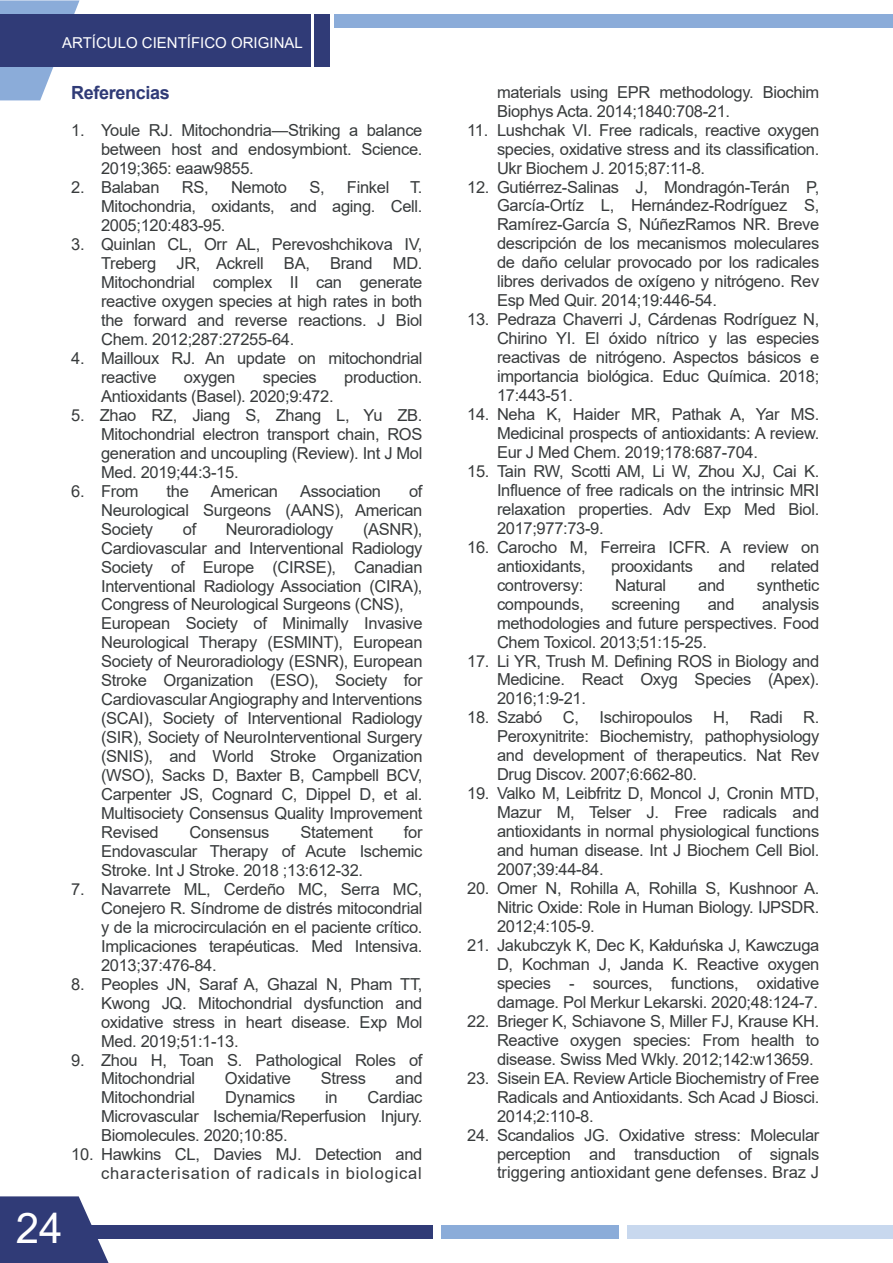
<style>
.page{position:relative;width:893px;height:1263px;background:#fff}
.page>*{position:absolute;margin:0;border:0;box-sizing:border-box;transform-origin:0 0}
.t1{font:42.15px "Arial";color:#fff}
.t2{font:700 18.15px "Arial";letter-spacing:-.02em;color:#303b77}
.t3{font:16.5px/18.9px "Arial";letter-spacing:-.02em;color:#383b3c;text-align:justify}
.t4{font:16.5px/18.9px "Arial";letter-spacing:.05em;color:#383b3c;text-align:right}
.t5{font:15px "Arial";color:#fff}
</style>
<div class="page">
<svg style="left:0;top:0;width:80px;height:100px"></svg>
<div style="left:0;top:14px;width:310px;height:52px;background:#303b77"></div>
<div style="left:314px;top:14px;width:15px;height:52px;background:#303b77"></div>
<div style="left:334px;top:14px;width:559px;height:14px;background:#8bacd9"></div>
<div style="left:79px;top:1224px;width:353px;height:14px;background:#303b77"></div>
<div style="left:441px;top:1224px;width:177px;height:14px;background:#8bacd9"></div>
<div style="left:628px;top:1224px;width:265px;height:14px;background:#c8d8ee"></div>
<svg style="left:0;top:1196px;width:109px;height:67px"></svg>
<p class="t5" style="left:62px;top:32px;width:242px">ARTÍCULO CIENTÍFICO ORIGINAL</p>
<p class="t2" style="left:71px;top:79px;width:100px">Referencias</p>
<p class="t3" style="left:101px;top:121px;width:323px;text-indent:-30px">1. Youle RJ. Mitochondria—Striking a balance between host and endosymbiont. Science.<br>2019;365: eaaw9855.</p>
<p class="t3" style="left:71px;top:178px;width:90px">2. Balaban</p>
<p class="t3" style="left:182px;top:178px;width:28px">RS,</p>
<p class="t3" style="left:231px;top:178px;width:58px">Nemoto</p>
<p class="t3" style="left:309px;top:178px;width:17px">S,</p>
<p class="t3" style="left:347px;top:178px;width:44px">Finkel</p>
<p class="t3" style="left:101px;top:178px;width:323px;text-indent:309px">T.<br>Mitochondria, oxidants, and aging. Cell.<br>2005;120:483-95.</p>
<p class="t3" style="left:101px;top:235px;width:323px;text-indent:-30px">3. Quinlan CL, Orr AL, Perevoshchikova IV, Treberg JR, Ackrell BA, Brand MD.<br>Mitochondrial complex II can generate reactive oxygen species at high rates in both the forward and reverse reactions. J Biol Chem. 2012;287:27255-64.</p>
<p class="t3" style="left:101px;top:349px;width:323px;text-indent:-30px">4. Mailloux RJ. An update on mitochondrial reactive</p>
<p class="t3" style="left:184px;top:368px;width:53px">oxygen</p>
<p class="t3" style="left:263px;top:368px;width:55px">species</p>
<p class="t3" style="left:344px;top:368px;width:80px">production.</p>
<p class="t3" style="left:101px;top:386px;width:234px">Antioxidants (Basel). 2020;9:472.</p>
<p class="t3" style="left:101px;top:405px;width:323px;text-indent:-30px">5. Zhao RZ, Jiang S, Zhang L, Yu ZB.<br>Mitochondrial electron transport chain, ROS generation and uncoupling (Review). Int J Mol Med. 2019;44:3-15.</p>
<p class="t3" style="left:71px;top:481px;width:69px">6. From</p>
<p class="t3" style="left:167px;top:481px;width:24px">the</p>
<p class="t3" style="left:211px;top:481px;width:69px">American</p>
<p class="t3" style="left:300px;top:481px;width:83px">Association</p>
<p class="t3" style="left:101px;top:481px;width:323px;text-indent:308px">of Neurological Surgeons (AANS), American Society</p>
<p class="t3" style="left:101px;top:519px;width:323px;text-align:left;text-indent:262px">(ASNR), Cardiovascular and Interventional Radiology Society of Europe (CIRSE), Canadian Interventional Radiology Association (CIRA), Congress of Neurological Surgeons (CNS), European Society of Minimally Invasive Neurological Therapy (ESMINT), European Society of Neuroradiology (ESNR), European Stroke Organization (ESO), Society for Cardiovascular Angiography and Interventions (SCAI), Society of Interventional Radiology (SIR), Society of NeuroInterventional Surgery (SNIS), and World Stroke Organization (WSO), Sacks D, Baxter B, Campbell BCV, Carpenter JS, Cognard C, Dippel D, et al.<br>Multisociety Consensus Quality Improvement Revised</p>
<p class="t3" style="left:183px;top:519px;width:15px">of</p>
<p class="t3" style="left:226px;top:519px;width:109px">Neuroradiology</p>
<p class="t3" style="left:101px;top:823px;width:323px;text-indent:303px">for Endovascular Therapy of Acute Ischemic Stroke. Int J Stroke. 2018 ;13:612-32.</p>
<p class="t3" style="left:101px;top:879px;width:323px;text-indent:-30px">7. Navarrete ML, Cerdeño MC, Serra MC, Conejero R. Síndrome de distrés mitocondrial y de la microcirculación en el paciente crítico.<br>Implicaciones terapéuticas. Med Intensiva.<br>2013;37:476-84.</p>
<p class="t3" style="left:101px;top:974px;width:323px;text-indent:-30px">8. Peoples JN, Saraf A, Ghazal N, Pham TT, Kwong JQ. Mitochondrial dysfunction and oxidative stress in heart disease. Exp Mol Med. 2019;51:1-13.</p>
<p class="t3" style="left:101px;top:1050px;width:323px;text-indent:-30px">9. Zhou H, Toan S. Pathological Roles of<br>Mitochondrial</p>
<p class="t3" style="left:190px;top:823px;width:81px">Consensus</p>
<p class="t3" style="left:300px;top:823px;width:74px">Statement</p>
<p class="t3" style="left:225px;top:1069px;width:68px">Oxidative</p>
<p class="t3" style="left:321px;top:1069px;width:47px">Stress</p>
<p class="t3" style="left:396px;top:1069px;width:28px">and</p>
<h1 class="t1" style="left:16px;top:1199px;width:48px">24</h1>
<p class="t3" style="left:101px;top:1088px;width:323px;text-indent:267px">Cardiac Microvascular Ischemia/Reperfusion Injury.<br>Biomolecules. 2020;10:85.</p>
<p class="t4" style="left:71px;top:1145px;width:353px">10. Hawkins CL, Davies MJ. Detection and characterisation of radicals in biological</p>
<p class="t3" style="left:101px;top:1088px;width:96px">Mitochondrial</p>
<p class="t3" style="left:225px;top:1088px;width:72px">Dynamics</p>
<p class="t3" style="left:325px;top:1088px;width:14px">in</p>
<p class="t3" style="left:497px;top:82px;width:324px">materials using EPR methodology. Biochim<br>Biophys Acta. 2014;1840:708-21.</p>
<p class="t3" style="left:497px;top:120px;width:324px;text-indent:-30px">11. Lushchak VI. Free radicals, reactive oxygen species, oxidative stress and its classification.<br>Ukr Biochem J. 2015;87:11-8.</p>
<p class="t3" style="left:497px;top:177px;width:324px;text-indent:-30px">12. Gutiérrez-Salinas J, Mondragón-Terán P, García-Ortíz L, Hernández-Rodríguez S, Ramírez-García S, NúñezRamos NR. Breve descripción de los mecanismos moleculares de daño celular provocado por los radicales libres derivados de oxígeno y nitrógeno. Rev Esp Med Quir. 2014;19:446-54.</p>
<p class="t3" style="left:497px;top:310px;width:324px;text-indent:-30px">13. Pedraza Chaverri J, Cárdenas Rodríguez N, Chirino YI. El óxido nítrico y las especies reactivas de nitrógeno. Aspectos básicos e importancia biológica. Educ Química. 2018; 17:443-51.</p>
<p class="t3" style="left:497px;top:405px;width:324px;text-indent:-30px">14. Neha K, Haider MR, Pathak A, Yar MS.<br>Medicinal prospects of antioxidants: A review.<br>Eur J Med Chem. 2019;178:687-704.</p>
<p class="t3" style="left:497px;top:462px;width:324px;text-indent:-30px">15. Tain RW, Scotti AM, Li W, Zhou XJ, Cai K.<br>Influence of free radicals on the intrinsic MRI relaxation properties. Adv Exp Med Biol.<br>2017;977:73-9.</p>
<p class="t3" style="left:497px;top:537px;width:324px;text-indent:-30px">16. Carocho M, Ferreira ICFR. A review on antioxidants,</p>
<p class="t3" style="left:611px;top:556px;width:83px">prooxidants</p>
<p class="t3" style="left:719px;top:556px;width:28px">and</p>
<p class="t3" style="left:771px;top:556px;width:50px">related</p>
<p class="t3" style="left:497px;top:575px;width:88px">controversy:</p>
<p class="t3" style="left:615px;top:575px;width:53px">Natural</p>
<p class="t3" style="left:698px;top:575px;width:28px">and</p>
<p class="t3" style="left:757px;top:575px;width:64px">synthetic</p>
<p class="t3" style="left:497px;top:594px;width:88px">compounds,</p>
<p class="t3" style="left:611px;top:594px;width:70px">screening</p>
<p class="t3" style="left:708px;top:594px;width:28px">and</p>
<p class="t3" style="left:497px;top:594px;width:324px;text-indent:265px">analysis methodologies and future perspectives. Food Chem Toxicol. 2013;51:15-25.</p>
<p class="t3" style="left:497px;top:651px;width:324px;text-indent:-30px">17. Li YR, Trush M. Defining ROS in Biology and Medicine. React Oxyg Species (Apex).<br>2016;1:9-21.</p>
<p class="t3" style="left:497px;top:708px;width:324px;text-indent:-30px">18. Szabó C, Ischiropoulos H, Radi R.<br>Peroxynitrite: Biochemistry, pathophysiology and development of therapeutics. Nat Rev Drug Discov. 2007;6:662-80.</p>
<p class="t3" style="left:497px;top:784px;width:324px;text-indent:-30px">19. Valko M, Leibfritz D, Moncol J, Cronin MTD, Mazur M, Telser J. Free radicals and antioxidants in normal physiological functions and human disease. Int J Biochem Cell Biol.<br>2007;39:44-84.</p>
<p class="t3" style="left:497px;top:879px;width:324px;text-indent:-30px">20. Omer N, Rohilla A, Rohilla S, Kushnoor A.<br>Nitric Oxide: Role in Human Biology. IJPSDR.<br>2012;4:105-9.</p>
<p class="t3" style="left:497px;top:935px;width:324px;text-indent:-30px">21. Jakubczyk K, Dec K, Kałduńska J, Kawczuga D, Kochman J, Janda K. Reactive oxygen species - sources, functions, oxidative damage. Pol Merkur Lekarski. 2020;48:124-7.</p>
<p class="t3" style="left:497px;top:1011px;width:324px;text-indent:-30px">22. Brieger K, Schiavone S, Miller FJ, Krause KH.<br>Reactive oxygen species: From health to disease. Swiss Med Wkly. 2012;142:w13659.</p>
<p class="t3" style="left:497px;top:1068px;width:324px;text-indent:-30px">23. Sisein EA. Review Article Biochemistry of Free Radicals and Antioxidants. Sch Acad J Biosci.<br>2014;2:110-8.</p>
<p class="t3" style="left:497px;top:1125px;width:324px;text-indent:-30px">24. Scandalios JG. Oxidative stress: Molecular perception and transduction of signals triggering antioxidant gene defenses. Braz J</p>
</div>
